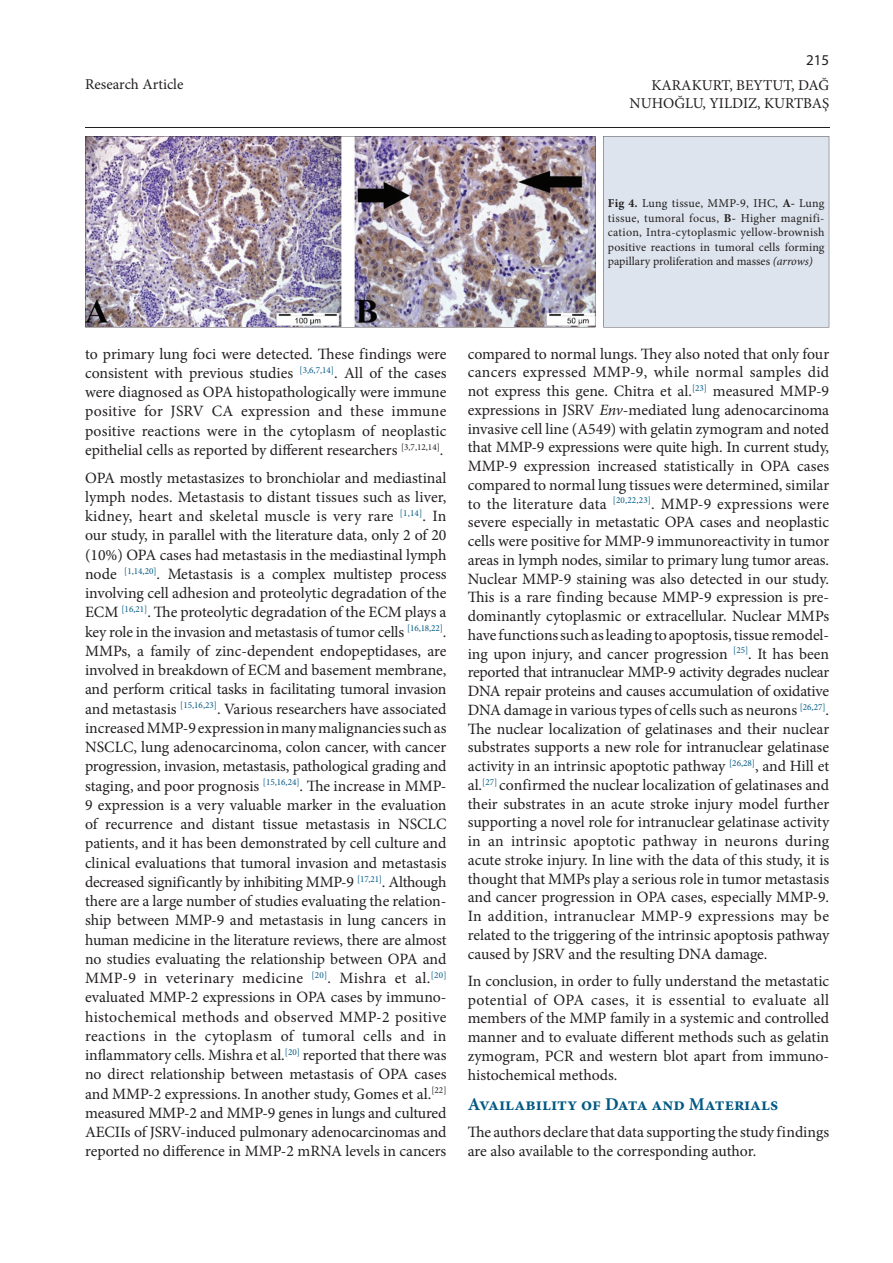
<style>
.page{position:relative;width:893px;height:1263px;background:#fff}
.page>*{position:absolute;margin:0;border:0;box-sizing:border-box;transform-origin:0 0}
.t1{font:700 18px "Minion Pro";color:#005984}
.t2{font:15.75px/19.2px "Minion Pro";letter-spacing:-.005em;color:#231f20;text-align:justify}
.t3{font:15px/18px "Minion Pro";color:#231f20;text-align:right}
.t4{font:15px "Myriad Pro";color:#231f20}
.t5{font:12px/14.4px "Minion Pro";color:#231f20;text-align:justify}
.s1{font-weight:700}
.s2{font-weight:700;font-style:italic}
.s3{font-style:italic}
</style>
<div class="page">
<hr style="left:85px;top:128px;width:744px;height:1px;background:#231f20">
<img style="left:85px;top:136px;width:510px;height:191px">
<div style="left:603px;top:136px;width:226px;height:191px;background:#dee4ed"></div>
<p class="t3" style="left:85px;top:75px;width:100px">Research Article</p>
<p class="t4" style="left:806px;top:51px;width:25px">215</p>
<p class="t3" style="left:629px;top:76px;width:201px">KARAKURT, BEYTUT, DAĞ<br>NUHOĞLU, YILDIZ, KURTBAŞ</p>
<p class="t5" style="left:608px;top:196px;width:218px"><span class="s1">Fig 4</span><span class="s2">.</span> Lung tissue, MMP-9, IHC, <span class="s1">A-</span> Lung tissue, tumoral focus, <span class="s1">B-</span> Higher magnifi&shy;cation, Intra-cytoplasmic yellow-brownish positive reactions in tumoral cells forming papillary proliferation and masses <span class="s3">(arrows)</span></p>
<p class="t2" style="left:85px;top:344px;width:363px">to primary lung foci were detected. These findings were consistent with previous studies <sup>[3,6,7,14]</sup>. All of the cases were diagnosed as OPA histopathologically were immune positive for JSRV CA expression and these immune positive reactions were in the cytoplasm of neoplastic epithelial cells as reported by different researchers <sup>[3,7,12,14]</sup>.</p>
<p class="t2" style="left:85px;top:468px;width:363px">OPA mostly metastasizes to bronchiolar and mediastinal lymph nodes. Metastasis to distant tissues such as liver, kidney, heart and skeletal muscle is very rare <sup>[1,14]</sup>. In our study, in parallel with the literature data, only 2 of 20 (10%) OPA cases had metastasis in the mediastinal lymph node <sup>[1,14,20]</sup>. Metastasis is a complex multistep process involving cell adhesion and proteolytic degradation of the ECM <sup>[16,21]</sup>. The proteolytic degradation of the ECM plays a key role in the invasion and metastasis of tumor cells <sup>[16,18,22]</sup>.<br>MMPs, a family of zinc-dependent endopeptidases, are involved in breakdown of ECM and basement membrane, and perform critical tasks in facilitating tumoral invasion and metastasis <sup>[15,16,23]</sup>. Various researchers have associated increased MMP-9 expression in many malignancies such as NSCLC, lung adenocarcinoma, colon cancer, with cancer progression, invasion, metastasis, pathological grading and staging, and poor prognosis <sup>[15,16,24]</sup>. The increase in MMP-9 expression is a very valuable marker in the evaluation of recurrence and distant tissue metastasis in NSCLC patients, and it has been demonstrated by cell culture and clinical evaluations that tumoral invasion and metastasis decreased significantly by inhibiting MMP-9 <sup>[17,21]</sup>. Although there are a large number of studies evaluating the relation&shy;ship between MMP-9 and metastasis in lung cancers in human medicine in the literature reviews, there are almost no studies evaluating the relationship between OPA and MMP-9 in veterinary medicine <sup>[20]</sup>. Mishra et al.<sup>[20] </sup>evaluated MMP-2 expressions in OPA cases by immuno&shy;histochemical methods and observed MMP-2 positive reactions in the cytoplasm of tumoral cells and in inflammatory cells. Mishra et al.<sup>[20]</sup> reported that there was no direct relationship between metastasis of OPA cases and MMP-2 expressions. In another study, Gomes et al.<sup>[22] </sup>measured MMP-2 and MMP-9 genes in lungs and cultured AECIIs of JSRV-induced pulmonary adenocarcinomas and reported no difference in MMP-2 mRNA levels in cancers</p>
<p class="t2" style="left:468px;top:344px;width:363px;line-height:18.8px">compared to normal lungs. They also noted that only four cancers expressed MMP-9, while normal samples did not express this gene. Chitra et al.<sup>[23]</sup> measured MMP-9 expressions in JSRV <span class="s3">Env</span>-mediated lung adenocarcinoma invasive cell line (A549) with gelatin zymogram and noted that MMP-9 expressions were quite high. In current study, MMP-9 expression increased statistically in OPA cases compared to normal lung tissues were determined, similar to the literature data <sup>[20,22,23]</sup>. MMP-9 expressions were severe especially in metastatic OPA cases and neoplastic cells were positive for MMP-9 immunoreactivity in tumor areas in lymph nodes, similar to primary lung tumor areas.<br>Nuclear MMP-9 staining was also detected in our study.<br>This is a rare finding because MMP-9 expression is pre&shy;dominantly cytoplasmic or extracellular. Nuclear MMPs have functions such as leading to apoptosis, tissue remodel&shy;ing upon injury, and cancer progression <sup>[25]</sup>. It has been reported that intranuclear MMP-9 activity degrades nuclear DNA repair proteins and causes accumulation of oxidative DNA damage in various types of cells such as neurons <sup>[26,27]</sup>.<br>The nuclear localization of gelatinases and their nuclear substrates supports a new role for intranuclear gelatinase activity in an intrinsic apoptotic pathway <sup>[26,28]</sup>, and Hill et al.<sup>[27]</sup> confirmed the nuclear localization of gelatinases and their substrates in an acute stroke injury model further supporting a novel role for intranuclear gelatinase activity in an intrinsic apoptotic pathway in neurons during acute stroke injury. In line with the data of this study, it is thought that MMPs play a serious role in tumor metastasis and cancer progression in OPA cases, especially MMP-9.<br>In addition, intranuclear MMP-9 expressions may be related to the triggering of the intrinsic apoptosis pathway caused by JSRV and the resulting DNA damage.</p>
<p class="t2" style="left:468px;top:971px;width:363px;line-height:18.8px">In conclusion, in order to fully understand the metastatic potential of OPA cases, it is essential to evaluate all members of the MMP family in a systemic and controlled manner and to evaluate different methods such as gelatin zymogram, PCR and western blot apart from immuno&shy;histochemical methods.</p>
<p class="t1" style="left:468px;top:1091px;width:312px">Availability of Data and Materials</p>
<p class="t2" style="left:468px;top:1123px;width:363px">The authors declare that data supporting the study findings are also available to the corresponding author.</p>
</div>
